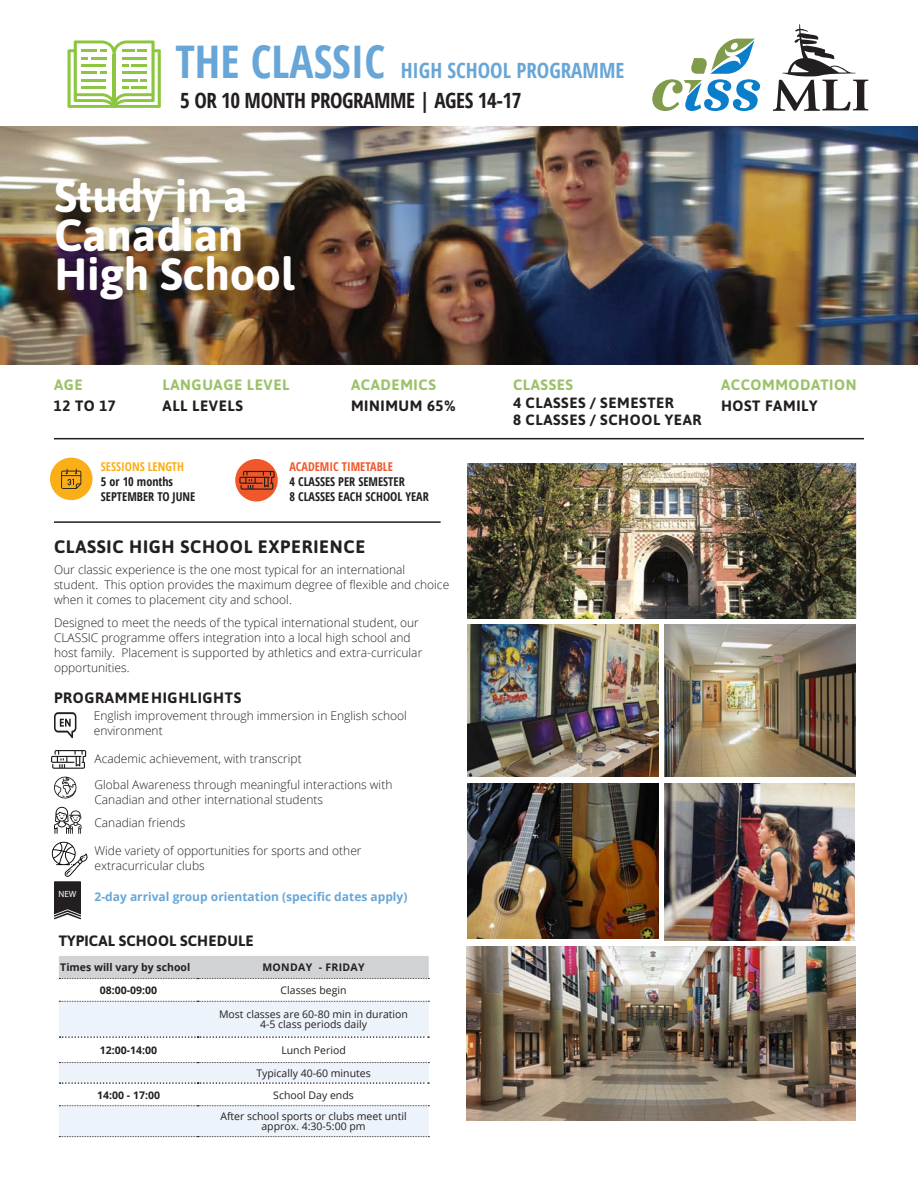
<style>
.page{position:relative;width:918px;height:1188px;background:#fff}
.page>*{position:absolute;margin:0;border:0;box-sizing:border-box;transform-origin:0 0}
.t1{font:700 45px/39px "Asap";color:#fff}
.t2{font:700 condensed 21px/30px "Open Sans";letter-spacing:-.02em;color:#231f20}
.t3{font:700 18px "Asap";letter-spacing:.04em;color:#231f20}
.t4{font:700 15px "Asap";letter-spacing:.04em;color:#231f20}
.t5{font:700 15px "Asap";letter-spacing:.04em;color:#9cc269}
.t6{font:700 15px "Asap";letter-spacing:.01em;color:#231f20}
.t7{font:700 14.85px/17.2px "Asap";letter-spacing:.04em;color:#231f20}
.t8{font:700 condensed 12.15px/14.9px "Open Sans";color:#231f20}
.t9{font:700 condensed 12.15px "Open Sans";color:#f0582c}
.t10{font:700 condensed 12.15px "Open Sans";color:#faaf18}
.t11{font:300 12px/15px "Open Sans";color:#231f20}
.t12{font:700 12px "Open Sans";color:#68a6d7}
.t13{font:10.5px/10.5px "Open Sans";color:#231f20;text-align:center}
.t14{font:700 10.5px "Open Sans";color:#231f20}
.t15{font:700 10.5px "Open Sans";letter-spacing:.03em;color:#231f20}
.t16{font:9px "Myriad Pro";color:#fff}
.s1{font-size:45px;color:#68a6d7}
.s2{color:#68a6d7}
</style>
<div class="page">
<img style="left:0;top:126px;width:918px;height:238px">
<hr style="left:54px;top:438px;width:810px;height:1px;background:#231f20">
<hr style="left:54px;top:521px;width:387px;height:2px;background:#231f20">
<img style="left:664px;top:783px;width:191px;height:158px">
<img style="left:468px;top:783px;width:190px;height:156px">
<img style="left:665px;top:625px;width:190px;height:152px">
<img style="left:468px;top:625px;width:190px;height:152px">
<img style="left:468px;top:464px;width:388px;height:155px">
<img style="left:467px;top:946px;width:388px;height:174px">
<svg style="left:54px;top:712px;width:22px;height:26px"></svg>
<svg style="left:54px;top:777px;width:22px;height:22px"></svg>
<svg style="left:54px;top:807px;width:27px;height:27px"></svg>
<svg style="left:59px;top:1002px;width:370px;height:134px;fill:#edf3fa"></svg>
<div style="left:59px;top:1037px;width:139px;height:26px;background:#fff"></div>
<svg style="left:60px;top:1036px;width:369px;height:2px"></svg>
<svg style="left:60px;top:1082px;width:369px;height:2px"></svg>
<div style="left:59px;top:956px;width:370px;height:23px;background:#d1d2d4"></div>
<svg style="left:59px;top:1001px;width:370px;height:1px"></svg>
<svg style="left:59px;top:1062px;width:370px;height:1px"></svg>
<svg style="left:59px;top:1105px;width:370px;height:1px"></svg>
<svg style="left:59px;top:1136px;width:370px;height:1px"></svg>
<div style="left:50px;top:458px;width:43px;height:42px;background:#faaf18;border-radius:50%"></div>
<svg style="left:61px;top:469px;width:20px;height:20px"></svg>
<svg style="left:652px;top:39px;width:108px;height:72px"></svg>
<svg style="left:773px;top:24px;width:95px;height:87px"></svg>
<svg style="left:68px;top:40px;width:93px;height:68px"></svg>
<div style="left:235px;top:459px;width:43px;height:43px;background:#f0582c;border-radius:50%"></div>
<svg style="left:239px;top:471px;width:36px;height:19px"></svg>
<svg style="left:51px;top:750px;width:35px;height:19px"></svg>
<svg style="left:52px;top:842px;width:36px;height:77px"></svg>
<h2 class="t2" style="left:176px;top:55px;width:450px"><span class="s1">THE CLASSIC</span> <span class="s2">HIGH SCHOOL PROGRAMME<br></span>5 OR 10 MONTH PROGRAMME | AGES 14-17</h2>
<h1 class="t1" style="left:54px;top:174px;width:242px">Study in a<br>Canadian<br>High School</h1>
<p class="t5" style="left:54px;top:375px;width:30px">AGE</p>
<p class="t4" style="left:54px;top:395px;width:63px">12 TO 17</p>
<p class="t5" style="left:163px;top:375px;width:128px">LANGUAGE LEVEL</p>
<p class="t4" style="left:163px;top:395px;width:82px">ALL LEVELS</p>
<p class="t5" style="left:351px;top:375px;width:86px">ACADEMICS</p>
<p class="t4" style="left:351px;top:395px;width:106px">MINIMUM 65%</p>
<p class="t10" style="left:101px;top:458px;width:85px">SESSIONS LENGTH</p>
<p class="t8" style="left:101px;top:474px;width:96px">5 or 10 months<br>SEPTEMBER TO JUNE</p>
<p class="t9" style="left:289px;top:458px;width:105px">ACADEMIC TIMETABLE</p>
<p class="t8" style="left:289px;top:474px;width:141px">4 CLASSES PER SEMESTER<br>8 CLASSES EACH SCHOOL YEAR</p>
<h3 class="t3" style="left:54px;top:534px;width:313px">CLASSIC HIGH SCHOOL EXPERIENCE</h3>
<p class="t11" style="left:54px;top:562px;width:397px">Our classic experience is the one most typical for an international student. This option provides the maximum degree of flexible and choice when it comes to placement city and school.</p>
<p class="t11" style="left:54px;top:615px;width:370px">Designed to meet the needs of the typical international student, our CLASSIC programme offers integration into a local high school and host family. Placement is supported by athletics and extra-curricular opportunities.</p>
<p class="t4" style="left:54px;top:687px;width:189px">PROGRAMME HIGHLIGHTS</p>
<p class="t11" style="left:94px;top:708px;width:315px">English improvement through immersion in English school environment</p>
<p class="t11" style="left:94px;top:751px;width:209px">Academic achievement, with transcript</p>
<p class="t16" style="left:58px;top:888px;width:20px">NEW</p>
<p class="t11" style="left:94px;top:777px;width:299px">Global Awareness through meaningful interactions with<br>Canadian and other international students</p>
<p class="t11" style="left:94px;top:815px;width:93px">Canadian friends</p>
<p class="t11" style="left:94px;top:843px;width:269px">Wide variety of opportunities for sports and other extracurricular clubs</p>
<p class="t12" style="left:94px;top:888px;width:315px">2-day arrival group orientation (specific dates apply)</p>
<p class="t6" style="left:59px;top:930px;width:196px">TYPICAL SCHOOL SCHEDULE</p>
<p class="t14" style="left:60px;top:960px;width:131px">Times will vary by school</p>
<p class="t15" style="left:262px;top:960px;width:104px">MONDAY - FRIDAY</p>
<p class="t14" style="left:100px;top:983px;width:59px">08:00-09:00</p>
<p class="t13" style="left:281px;top:985px;width:67px">Classes begin</p>
<p class="t13" style="left:219px;top:1008px;width:190px">Most classes are 60-80 min in duration<br>4-5 class periods daily</p>
<p class="t14" style="left:100px;top:1043px;width:59px">12:00-14:00</p>
<p class="t13" style="left:256px;top:1039px;width:116px;line-height:22.6px">Lunch Period<br>Typically 40-60 minutes</p>
<p class="t14" style="left:97px;top:1087px;width:64px">14:00 - 17:00</p>
<p class="t13" style="left:220px;top:1084px;width:188px;line-height:21.3px">School Day ends<br>After school sports or clubs meet until</p>
<p class="t13" style="left:261px;top:1121px;width:106px">approx. 4:30-5:00 pm</p>
<p class="t5" style="left:513px;top:375px;width:62px">CLASSES</p>
<p class="t7" style="left:513px;top:393px;width:190px">4 CLASSES / SEMESTER<br>8 CLASSES / SCHOOL YEAR</p>
<p class="t5" style="left:721px;top:375px;width:137px">ACCOMMODATION</p>
<p class="t4" style="left:721px;top:395px;width:98px">HOST FAMILY</p>
</div>
